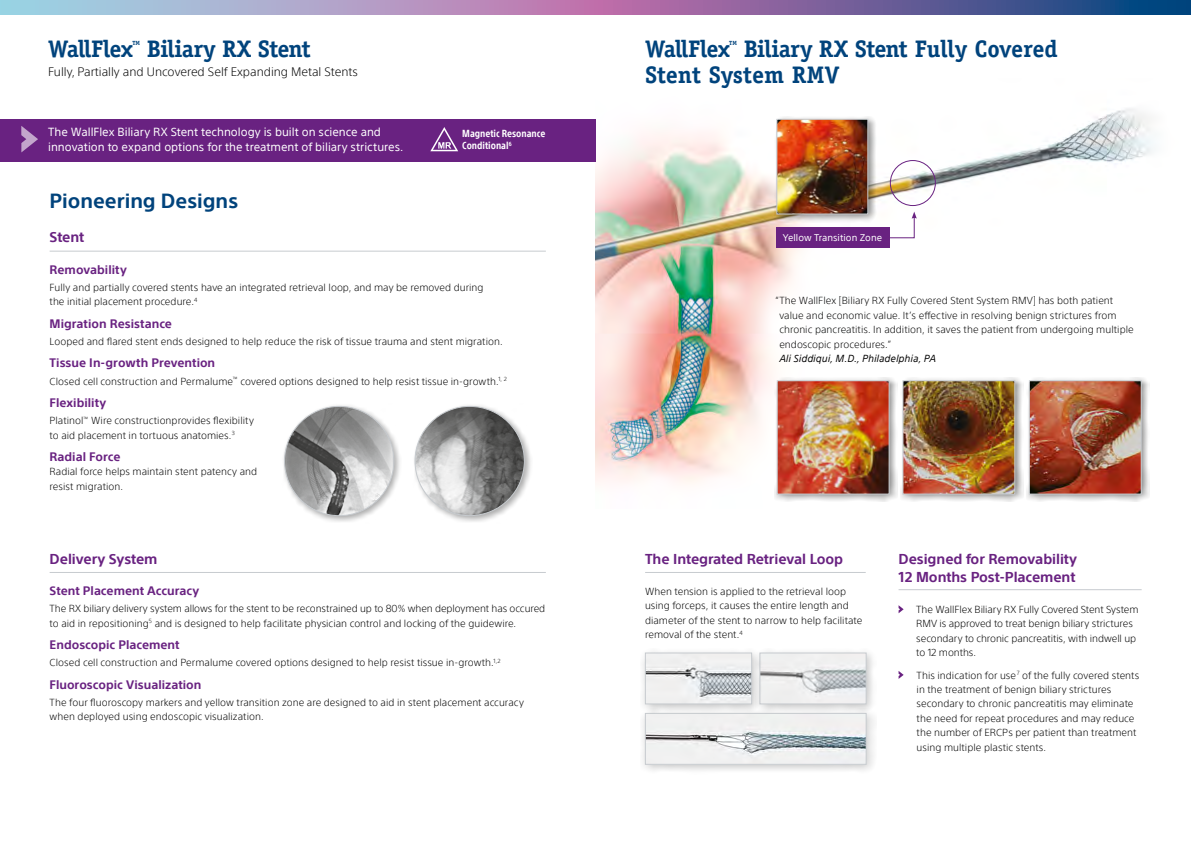
<style>
.page{position:relative;width:1191px;height:842px;background:#fff}
.page>*{position:absolute;margin:0;border:0;box-sizing:border-box;transform-origin:0 0}
.t1{font:700 24px/26px "Officina Serif Std";color:#00437c}
.t2{font:700 24px "Officina Serif Std";letter-spacing:-.02em;color:#00437c}
.t3{font:700 20px "SST";color:#00437c}
.t4{font:700 14px/18px "SST";letter-spacing:-.005em;color:#692281}
.t5{font:700 12px "SST";color:#692281}
.t6{font:300 12px "SST";color:#000}
.t7{font:11.5px/15px "SST";color:#fff}
.t8{font:300 10px/14.4px "SST";letter-spacing:.005em;color:#000}
.t9{font:italic 10px "SST";letter-spacing:.005em;color:#000}
.t10{font:700 condensed 10px/12px "SST";color:#fff}
.t11{font:9.5px "SST";letter-spacing:.005em;color:#fff}
.t12{font:700 6px "Officina Serif Std";color:#00437c}
</style>
<div class="page">
<img style="left:595px;top:108px;width:558px;height:387px">
<svg style="left:0;top:0;width:1191px;height:14px"></svg>
<hr style="left:50px;top:251px;width:496px;height:1px;background:#c7cbcf">
<div style="left:282px;top:403px;width:120px;height:120px;background:#000;opacity:.33"></div>
<img style="left:284px;top:406px;width:110px;height:110px;border-radius:55px">
<div style="left:412px;top:403px;width:120px;height:120px;background:#000;opacity:.33"></div>
<img style="left:415px;top:406px;width:109px;height:110px;border-radius:55px">
<hr style="left:50px;top:572px;width:496px;height:1px;background:#c7cbcf">
<hr style="left:645px;top:572px;width:220px;height:1px;background:#c7cbcf">
<div style="left:640px;top:709px;width:236px;height:66px;background:#000;opacity:.22"></div>
<svg style="left:645px;top:714px;width:221px;height:51px"></svg>
<div style="left:755px;top:648px;width:121px;height:66px;background:#000;opacity:.22"></div>
<svg style="left:761px;top:652px;width:105px;height:52px"></svg>
<div style="left:640px;top:648px;width:121px;height:66px;background:#000;opacity:.22"></div>
<svg style="left:645px;top:652px;width:107px;height:52px"></svg>
<div style="left:774px;top:116px;width:102px;height:106px;background:#000;opacity:.45"></div>
<img style="left:776px;top:119px;width:92px;height:95px">
<div style="left:890px;top:160px;width:46px;height:46px;border:1px solid #692281;border-radius:50%"></div>
<svg style="left:885px;top:212px;width:31px;height:27px"></svg>
<div style="left:776px;top:227px;width:113px;height:20px;background:#692281"></div>
<div style="left:1026px;top:378px;width:123px;height:124px;background:#000;opacity:.45"></div>
<img style="left:1029px;top:380px;width:112px;height:115px">
<div style="left:900px;top:378px;width:123px;height:124px;background:#000;opacity:.45"></div>
<img style="left:902px;top:380px;width:113px;height:115px">
<div style="left:774px;top:378px;width:123px;height:124px;background:#000;opacity:.45"></div>
<img style="left:776px;top:380px;width:113px;height:115px">
<hr style="left:898px;top:589px;width:243px;height:1px;background:#c7cbcf">
<svg style="left:898px;top:605px;width:5px;height:8px"></svg>
<svg style="left:898px;top:671px;width:5px;height:8px"></svg>
<div style="left:0;top:119px;width:595px;height:43px;background:#692281"></div>
<svg style="left:430px;top:127px;width:28px;height:24px"></svg>
<svg style="left:21px;top:126px;width:17px;height:26px"></svg>
<h1 class="t2" style="left:48px;top:34px;width:87px">WallFlex</h1>
<p class="t12" style="left:132px;top:39px;width:9px">TM</p>
<h1 class="t2" style="left:147px;top:34px;width:165px">Biliary RX Stent</h1>
<p class="t6" style="left:48px;top:64px;width:311px">Fully, Partially and Uncovered Self Expanding Metal Stents</p>
<p class="t7" style="left:48px;top:125px;width:356px">The WallFlex Biliary RX Stent technology is built on science and innovation to expand options for the treatment of biliary strictures.</p>
<p class="t10" style="left:462px;top:127px;width:85px">Magnetic Resonance<br>Conditional<sup>6</sup></p>
<h2 class="t3" style="left:50px;top:189px;width:190px">Pioneering Designs</h2>
<h3 class="t4" style="left:50px;top:228px;width:36px">Stent</h3>
<p class="t5" style="left:50px;top:262px;width:79px">Removability</p>
<p class="t8" style="left:50px;top:280px;width:435px">Fully and partially covered stents have an integrated retrieval loop, and may be removed during the initial placement procedure.<sup>4</sup></p>
<p class="t5" style="left:50px;top:316px;width:124px">Migration Resistance</p>
<p class="t8" style="left:50px;top:334px;width:454px">Looped and flared stent ends designed to help reduce the risk of tissue trauma and stent migration.</p>
<p class="t5" style="left:50px;top:356px;width:167px">Tissue In-growth Prevention</p>
<p class="t8" style="left:50px;top:374px;width:458px">Closed cell construction and Permalume<sup>™</sup> covered options designed to help resist tissue in-growth.<sup>1,</sup> <sup>2</sup></p>
<p class="t5" style="left:50px;top:396px;width:58px">Flexibility</p>
<p class="t8" style="left:50px;top:413px;width:206px">Platinol<sup>™</sup> Wire constructionprovides flexibility to aid placement in tortuous anatomies.<sup>3</sup></p>
<p class="t5" style="left:50px;top:450px;width:72px">Radial Force</p>
<p class="t8" style="left:50px;top:465px;width:209px">Radial force helps maintain stent patency and resist migration.</p>
<h3 class="t4" style="left:50px;top:549px;width:109px">Delivery System</h3>
<p class="t5" style="left:50px;top:584px;width:151px">Stent Placement Accuracy</p>
<p class="t8" style="left:50px;top:601px;width:497px">The RX biliary delivery system allows for the stent to be reconstrained up to 80% when deployment has occured to aid in repositioning<sup>5</sup> and is designed to help facilitate physician control and locking of the guidewire.</p>
<p class="t5" style="left:50px;top:638px;width:132px">Endoscopic Placement</p>
<p class="t8" style="left:50px;top:655px;width:452px">Closed cell construction and Permalume covered options designed to help resist tissue in-growth.<sup>1,2</sup></p>
<p class="t5" style="left:50px;top:677px;width:153px">Fluoroscopic Visualization</p>
<p class="t8" style="left:50px;top:695px;width:476px">The four fluoroscopy markers and yellow transition zone are designed to aid in stent placement accuracy when deployed using endoscopic visualization.</p>
<h1 class="t1" style="left:645px;top:35px;width:414px;text-indent:99px">Biliary RX Stent Fully Covered<br>Stent System RMV</h1>
<h1 class="t2" style="left:645px;top:34px;width:87px">WallFlex</h1>
<p class="t12" style="left:729px;top:39px;width:9px">TM</p>
<p class="t11" style="left:783px;top:232px;width:101px">Yellow Transition Zone</p>
<p class="t8" style="left:779px;top:294px;width:356px;text-indent:-4px">“The WallFlex [Biliary RX Fully Covered Stent System RMV] has both patient value and economic value. It’s effective in resolving benign strictures from chronic pancreatitis. In addition, it saves the patient from undergoing multiple endoscopic procedures.”</p>
<p class="t9" style="left:779px;top:353px;width:158px">Ali Siddiqui, M.D., Philadelphia, PA</p>
<h3 class="t4" style="left:645px;top:549px;width:199px">The Integrated Retrieval Loop</h3>
<p class="t8" style="left:645px;top:584px;width:219px">When tension is applied to the retrieval loop using forceps, it causes the entire length and diameter of the stent to narrow to help facilitate removal of the stent.<sup>4</sup></p>
<h3 class="t4" style="left:898px;top:549px;width:180px">Designed for Removability<br>12 Months Post-Placement</h3>
<p class="t8" style="left:916px;top:602px;width:224px">The WallFlex Biliary RX Fully Covered Stent System RMV is approved to treat benign biliary strictures secondary to chronic pancreatitis, with indwell up to 12 months.</p>
<p class="t8" style="left:916px;top:668px;width:224px">This indication for use<sup>7</sup> of the fully covered stents in the treatment of benign biliary strictures secondary to chronic pancreatitis may eliminate the need for repeat procedures and may reduce the number of ERCPs per patient than treatment using multiple plastic stents.</p>
</div>
